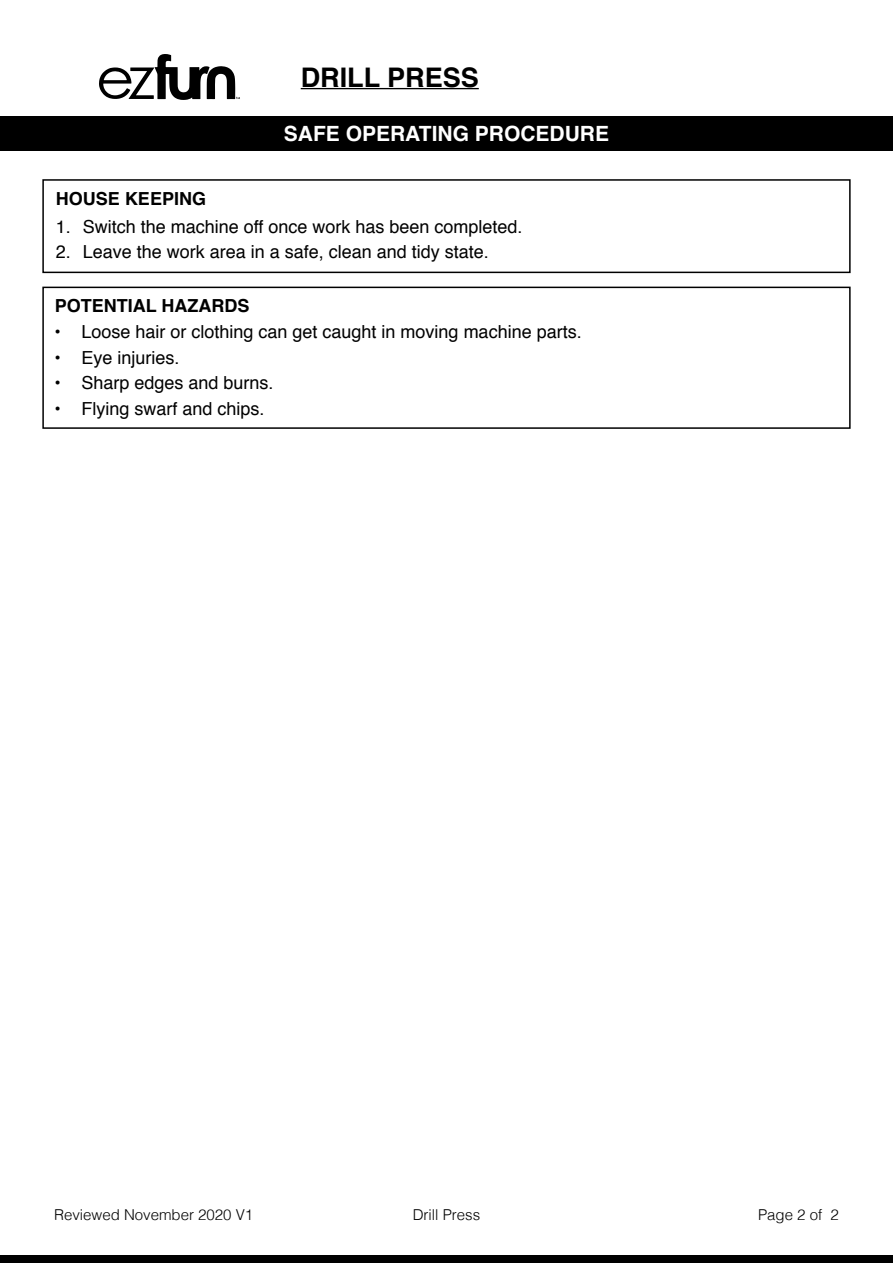
<style>
.page{position:relative;width:893px;height:1263px;background:#fff}
.page>*{position:absolute;margin:0;border:0;box-sizing:border-box;transform-origin:0 0}
.t1{font:700 27px "Helvetica";color:#000}
.t2{font:700 21px "Helvetica";color:#fff}
.t3{font:18px "Helvetica";color:#000}
.t4{font:700 18px "Helvetica";color:#000}
.t5{font:300 15px "Helvetica";color:#000}
</style>
<div class="page">
<div style="left:42px;top:179px;width:809px;height:94px;border:2px solid #000"></div>
<div style="left:42px;top:287px;width:809px;height:142px;border:2px solid #000"></div>
<hr style="left:301px;top:88px;width:178px;height:1px;background:#000">
<div style="left:0;top:116px;width:893px;height:35px;background:#000"></div>
<div style="left:0;top:1256px;width:893px;height:7px;background:#000"></div>
<svg style="left:99px;top:54px;width:141px;height:46px"></svg>
<h1 class="t1" style="left:301px;top:55px;width:180px">DRILL PRESS</h1>
<p class="t2" style="left:284px;top:116px;width:327px">SAFE OPERATING PROCEDURE</p>
<p class="t4" style="left:56px;top:184px;width:152px">HOUSE KEEPING</p>
<p class="t3" style="left:56px;top:212px;width:468px">1. Switch the machine off once work has been completed.</p>
<p class="t3" style="left:56px;top:238px;width:435px">2. Leave the work area in a safe, clean and tidy state.</p>
<p class="t4" style="left:55px;top:291px;width:196px">POTENTIAL HAZARDS</p>
<p class="t3" style="left:54px;top:318px;width:529px">• Loose hair or clothing can get caught in moving machine parts.</p>
<p class="t3" style="left:54px;top:343px;width:127px">• Eye injuries.</p>
<p class="t3" style="left:54px;top:369px;width:221px">• Sharp edges and burns.</p>
<p class="t3" style="left:54px;top:394px;width:212px">• Flying swarf and chips.</p>
<p class="t5" style="left:54px;top:1202px;width:201px">Reviewed November 2020 V1</p>
<p class="t5" style="left:413px;top:1202px;width:69px">Drill Press</p>
<p class="t5" style="left:758px;top:1202px;width:82px">Page 2 of 2</p>
</div>
